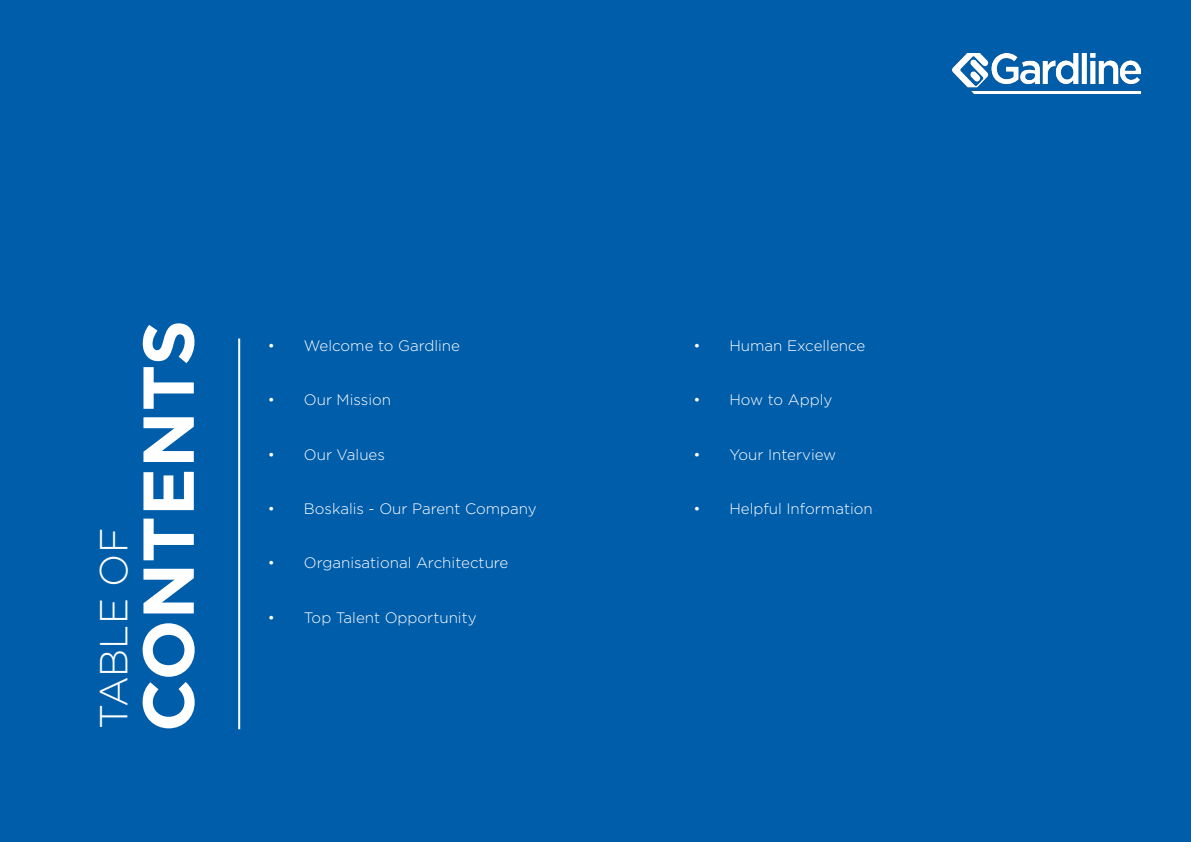
<style>
.page{position:relative;width:1191px;height:842px;background:#005daa}
.page>*{position:absolute;margin:0;border:0;box-sizing:border-box;transform-origin:0 0}
.t1{font:700 71.9px "Gotham";color:#fff}
.t2{font:300 39px "Gotham";color:#fff}
.t3{font:300 15.1px "Gotham";color:#fff}
</style>
<div class="page">
<hr style="left:238px;top:338px;width:2px;height:391px;background:#fff">
<img style="left:952px;top:54px;width:188px;height:39px">
<h2 class="t2" style="left:89px;top:729px;width:203px;rotate:-90deg">TABLE OF</h2>
<h1 class="t1" style="left:121px;top:732px;width:414px;rotate:-90deg">CONTENTS</h1>
<p class="t3" style="left:268px;top:336px;width:194px">• Welcome to Gardline</p>
<p class="t3" style="left:268px;top:390px;width:125px">• Our Mission</p>
<p class="t3" style="left:268px;top:445px;width:119px">• Our Values</p>
<p class="t3" style="left:268px;top:499px;width:270px">• Boskalis - Our Parent Company</p>
<p class="t3" style="left:268px;top:554px;width:242px">• Organisational Architecture</p>
<p class="t3" style="left:268px;top:608px;width:210px">• Top Talent Opportunity</p>
<p class="t3" style="left:693px;top:336px;width:174px">• Human Excellence</p>
<p class="t3" style="left:693px;top:390px;width:140px">• How to Apply</p>
<p class="t3" style="left:693px;top:445px;width:144px">• Your Interview</p>
<p class="t3" style="left:693px;top:499px;width:181px">• Helpful Information</p>
</div>
